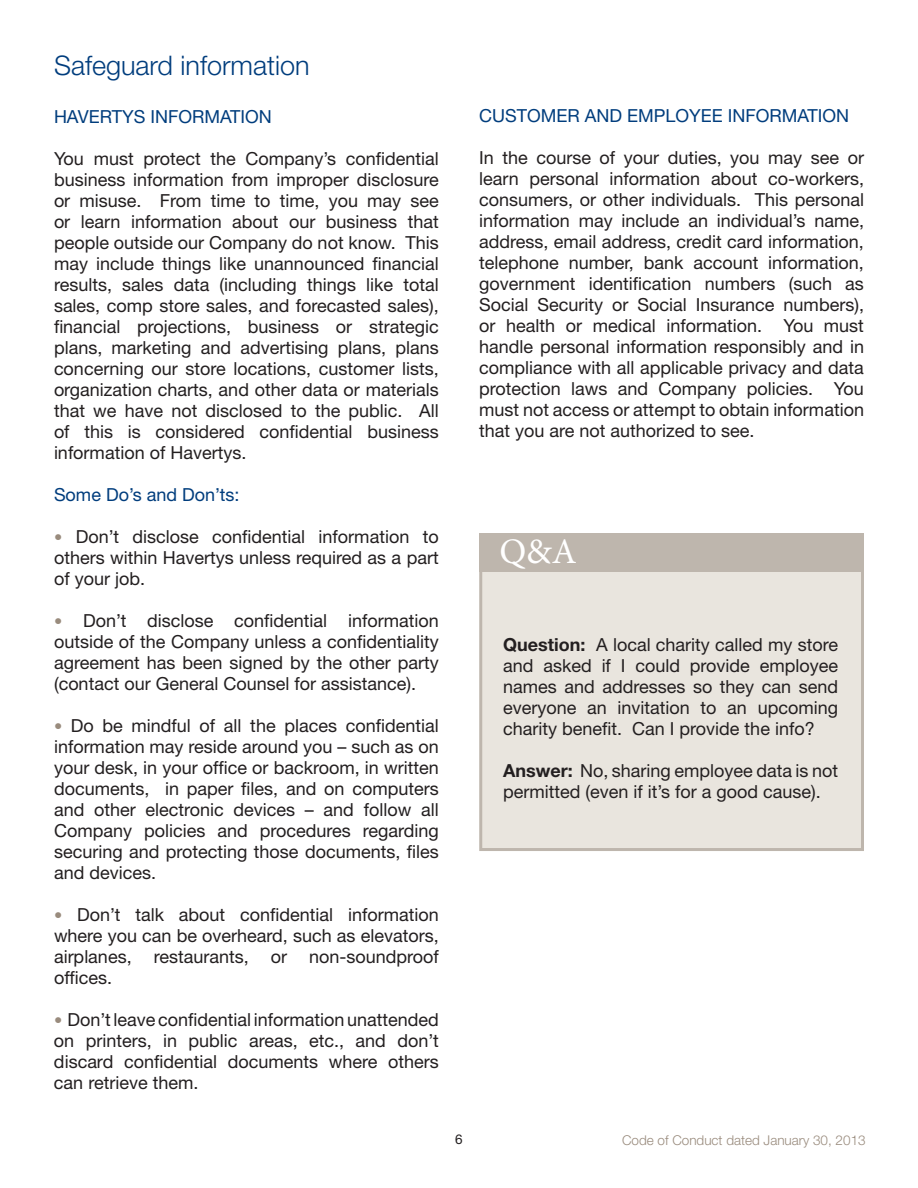
<style>
.page{position:relative;width:918px;height:1188px;background:#fff}
.page>*{position:absolute;margin:0;border:0;box-sizing:border-box;transform-origin:0 0}
.t1{font:36px "Minion Pro";color:#fff}
.t2{font:300 27px "Helvetica Neue";color:#013d7d}
.t3{font:18px/21px "Helvetica Neue";color:#231f20;text-align:justify}
.t4{font:18px "Helvetica Neue";color:#013d7d}
.t5{font:300 13.5px "Helvetica Neue";color:#998b7d}
.t6{font:13.5px "Helvetica Neue";color:#231f20}
.s1{font-size:16.5px;color:#998b7d}
.s2{font-weight:700}
</style>
<div class="page">
<div style="left:479px;top:533px;width:385px;height:318px;background:#e9e5de;border:3px solid #beb6ad"></div>
<div style="left:480px;top:534px;width:384px;height:38px;background:#beb6ad"></div>
<h2 class="t2" style="left:54px;top:49px;width:257px">Safeguard information</h2>
<p class="t4" style="left:54px;top:106px;width:219px">HAVERTYS INFORMATION</p>
<p class="t3" style="left:54px;top:148px;width:386px">You must protect the Company’s confidential business information from improper disclosure or misuse. From time to time, you may see or learn information about our business that people outside our Company do not know. This may include things like unannounced financial results, sales data (including things like total sales, comp store sales, and forecasted sales), financial projections, business or strategic plans, marketing and advertising plans, plans concerning our store locations, customer lists, organization charts, and other data or materials that we have not disclosed to the public. All of this is considered confidential business information of Havertys.</p>
<p class="t4" style="left:54px;top:484px;width:187px">Some Do’s and Don’ts:</p>
<p class="t3" style="left:54px;top:526px;width:386px"><span class="s1">•</span> Don’t disclose confidential information to others within Havertys unless required as a part of your job.</p>
<p class="t3" style="left:54px;top:610px;width:386px"><span class="s1">•</span> Don’t disclose confidential information outside of the Company unless a confidentiality agreement has been signed by the other party (contact our General Counsel for assistance).</p>
<p class="t3" style="left:54px;top:715px;width:386px"><span class="s1">•</span> Do be mindful of all the places confidential information may reside around you – such as on your desk, in your office or backroom, in written documents, in paper files, and on computers and other electronic devices – and follow all Company policies and procedures regarding securing and protecting those documents, files and devices.</p>
<p class="t3" style="left:54px;top:904px;width:386px"><span class="s1">•</span> Don’t talk about confidential information where you can be overheard, such as elevators, airplanes, restaurants, or non-soundproof offices.</p>
<p class="t3" style="left:54px;top:1009px;width:386px"><span class="s1">•</span> Don’t leave confidential information unattended on printers, in public areas, etc., and don’t discard confidential documents where others can retrieve them.</p>
<p class="t4" style="left:479px;top:105px;width:372px">CUSTOMER AND EMPLOYEE INFORMATION</p>
<p class="t3" style="left:479px;top:147px;width:386px">In the course of your duties, you may see or learn personal information about co-workers, consumers, or other individuals. This personal information may include an individual’s name, address, email address, credit card information, telephone number, bank account information, government identification numbers (such as Social Security or Social Insurance numbers), or health or medical information. You must handle personal information responsibly and in compliance with all applicable privacy and data protection laws and Company policies. You must not access or attempt to obtain information that you are not authorized to see.</p>
<h1 class="t1" style="left:500px;top:527px;width:79px">Q&amp;A</h1>
<p class="t3" style="left:503px;top:634px;width:336px"><span class="s2">Question:</span> A local charity called my store and asked if I could provide employee names and addresses so they can send everyone an invitation to an upcoming charity benefit. Can I provide the info?</p>
<p class="t3" style="left:503px;top:760px;width:336px"><span class="s2">Answer:</span> No, sharing employee data is not permitted (even if it’s for a good cause).</p>
<p class="t6" style="left:455px;top:1131px;width:9px">6</p>
<p class="t5" style="left:622px;top:1132px;width:245px">Code of Conduct dated January 30, 2013</p>
</div>
